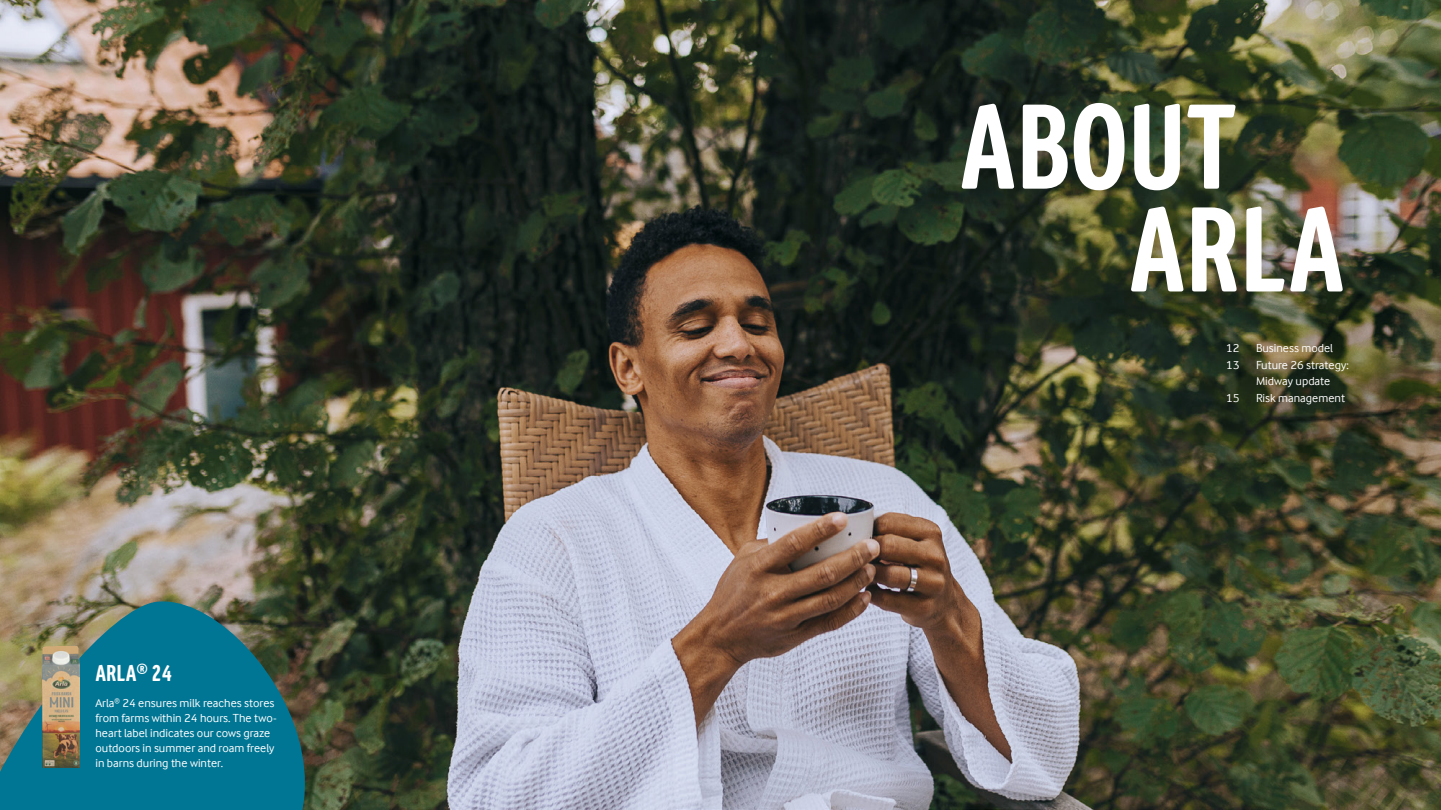
<style>
.page{position:relative;width:1441px;height:810px;background:#fff}
.page>*{position:absolute;margin:0;border:0;box-sizing:border-box;transform-origin:0 0}
.t1{font:700 126px/102.8px "Arla Inter Face Condensed";color:#fff}
.t2{font:700 24px "Arla Inter Face Condensed";color:#fff}
.t3{font:12px/15px "Arla Inter Face W";color:#fff}
</style>
<div class="page">
<img style="left:0;top:0;width:1440px;height:810px">
<svg style="left:0;top:589px;width:441px;height:221px;background:#2b6364"></svg>
<img style="left:43px;top:646px;width:37px;height:122px">
<h2 class="t2" style="left:95px;top:659px;width:78px">ARLA<sup>®</sup> 24</h2>
<p class="t3" style="left:95px;top:696px;width:183px">Arla<sup>®</sup> 24 ensures milk reaches stores from farms within 24 hours. The two&shy;heart label indicates our cows graze outdoors in summer and roam freely in barns during the winter.</p>
<h1 class="t1" style="left:1128px;top:94px;width:217px;text-indent:-169px">ABOUT<br>ARLA</h1>
<p class="t3" style="left:1226px;top:340px;width:15px">12</p>
<p class="t3" style="left:1255px;top:340px;width:79px">Business model</p>
<p class="t3" style="left:1226px;top:357px;width:15px">13</p>
<p class="t3" style="left:1255px;top:356px;width:94px;line-height:16.5px">Future 26 strategy:<br>Midway update</p>
<p class="t3" style="left:1226px;top:390px;width:15px">15</p>
<p class="t3" style="left:1255px;top:390px;width:90px">Risk management</p>
</div>
